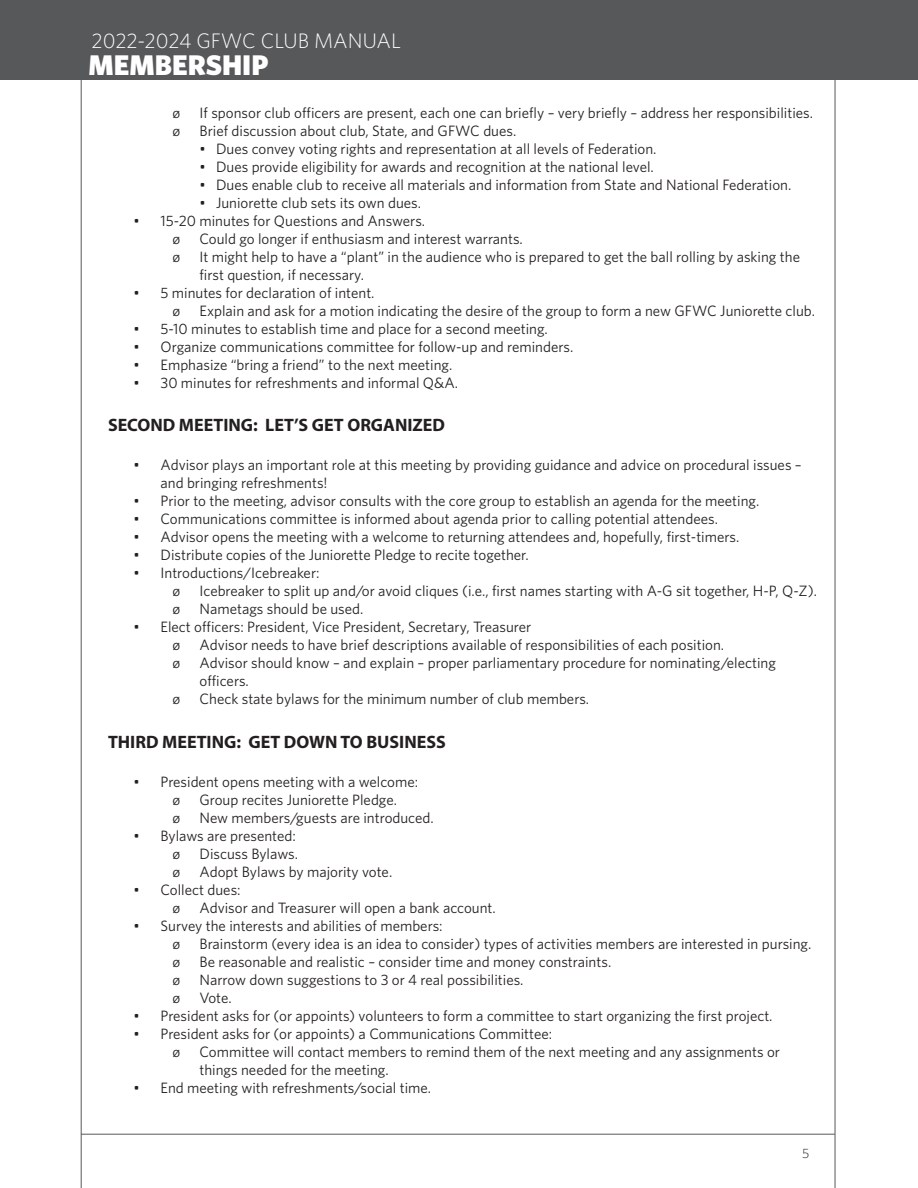
<style>
.page{position:relative;width:918px;height:1188px;background:#fff}
.page>*{position:absolute;margin:0;border:0;box-sizing:border-box;transform-origin:0 0}
.t1{font:900 28.5px "Whitney HTF";color:#fff}
.t2{font:300 21px "Whitney HTF";color:#fff}
.t3{font:700 18px "Myriad Pro";color:#231f20}
.t4{font:15px/18px "Whitney HTF";color:#231f20}
.t5{font:300 13.5px "Whitney HTF";color:#231f20}
</style>
<div class="page">
<hr style="left:81px;top:1134px;width:754px;height:1px;background:#57585a">
<hr style="left:81px;top:0;width:1px;height:1188px;background:#57585a">
<hr style="left:835px;top:0;width:1px;height:1188px;background:#57585a">
<div style="left:0;top:0;width:918px;height:80px;background:#57585a"></div>
<p class="t2" style="left:92px;top:29px;width:311px">2022-2024 GFWC CLUB MANUAL</p>
<h1 class="t1" style="left:89px;top:47px;width:181px">MEMBERSHIP</h1>
<p class="t4" style="left:172px;top:103px;width:9px">ø</p>
<p class="t4" style="left:200px;top:103px;width:615px">If sponsor club officers are present, each one can briefly – very briefly – address her responsibilities.</p>
<p class="t4" style="left:172px;top:121px;width:9px">ø</p>
<p class="t4" style="left:200px;top:121px;width:318px">Brief discussion about club, State, and GFWC dues.</p>
<p class="t4" style="left:200px;top:139px;width:459px">• Dues convey voting rights and representation at all levels of Federation.</p>
<p class="t4" style="left:200px;top:157px;width:456px">• Dues provide eligibility for awards and recognition at the national level.</p>
<p class="t4" style="left:200px;top:175px;width:593px">• Dues enable club to receive all materials and information from State and National Federation.</p>
<p class="t4" style="left:200px;top:193px;width:223px">• Juniorette club sets its own dues.</p>
<p class="t4" style="left:133px;top:211px;width:293px">• 15-20 minutes for Questions and Answers.</p>
<p class="t4" style="left:172px;top:229px;width:9px">ø</p>
<p class="t4" style="left:200px;top:229px;width:325px">Could go longer if enthusiasm and interest warrants.</p>
<p class="t4" style="left:172px;top:247px;width:9px">ø</p>
<p class="t4" style="left:200px;top:247px;width:602px">It might help to have a “plant” in the audience who is prepared to get the ball rolling by asking the first question, if necessary.</p>
<p class="t4" style="left:133px;top:283px;width:243px">• 5 minutes for declaration of intent.</p>
<p class="t4" style="left:172px;top:301px;width:9px">ø</p>
<p class="t4" style="left:200px;top:301px;width:617px">Explain and ask for a motion indicating the desire of the group to form a new GFWC Juniorette club.</p>
<p class="t4" style="left:133px;top:319px;width:416px">• 5-10 minutes to establish time and place for a second meeting.</p>
<p class="t4" style="left:133px;top:337px;width:441px">• Organize communications committee for follow-up and reminders.</p>
<p class="t4" style="left:133px;top:355px;width:320px">• Emphasize “bring a friend” to the next meeting.</p>
<p class="t4" style="left:133px;top:373px;width:326px">• 30 minutes for refreshments and informal Q&amp;A.</p>
<p class="t3" style="left:108px;top:413px;width:339px">SECOND MEETING: LET’S GET ORGANIZED</p>
<p class="t4" style="left:160px;top:456px;width:643px;text-indent:-27px">• Advisor plays an important role at this meeting by providing guidance and advice on procedural issues – and bringing refreshments!</p>
<p class="t4" style="left:133px;top:492px;width:627px">• Prior to the meeting, advisor consults with the core group to establish an agenda for the meeting.</p>
<p class="t4" style="left:133px;top:510px;width:586px">• Communications committee is informed about agenda prior to calling potential attendees.</p>
<p class="t4" style="left:133px;top:528px;width:607px">• Advisor opens the meeting with a welcome to returning attendees and, hopefully, first-timers.</p>
<p class="t4" style="left:133px;top:546px;width:397px">• Distribute copies of the Juniorette Pledge to recite together.</p>
<p class="t4" style="left:133px;top:564px;width:188px">• Introductions/Icebreaker:</p>
<p class="t4" style="left:172px;top:582px;width:9px">ø</p>
<p class="t4" style="left:200px;top:582px;width:619px">Icebreaker to split up and/or avoid cliques (i.e., first names starting with A-G sit together, H-P, Q-Z).</p>
<p class="t4" style="left:172px;top:600px;width:9px">ø</p>
<p class="t4" style="left:200px;top:600px;width:166px">Nametags should be used.</p>
<p class="t4" style="left:133px;top:618px;width:399px">• Elect officers: President, Vice President, Secretary, Treasurer</p>
<p class="t4" style="left:172px;top:636px;width:9px">ø</p>
<p class="t4" style="left:200px;top:636px;width:526px">Advisor needs to have brief descriptions available of responsibilities of each position.</p>
<p class="t4" style="left:172px;top:654px;width:9px">ø</p>
<p class="t4" style="left:200px;top:654px;width:578px">Advisor should know – and explain – proper parliamentary procedure for nominating/electing officers.</p>
<p class="t4" style="left:172px;top:690px;width:9px">ø</p>
<p class="t4" style="left:200px;top:690px;width:391px">Check state bylaws for the minimum number of club members.</p>
<p class="t3" style="left:108px;top:730px;width:339px">THIRD MEETING: GET DOWN TO BUSINESS</p>
<p class="t4" style="left:133px;top:773px;width:286px">• President opens meeting with a welcome:</p>
<p class="t4" style="left:172px;top:791px;width:9px">ø</p>
<p class="t4" style="left:200px;top:791px;width:199px">Group recites Juniorette Pledge.</p>
<p class="t4" style="left:172px;top:809px;width:9px">ø</p>
<p class="t4" style="left:200px;top:809px;width:236px">New members/guests are introduced.</p>
<p class="t4" style="left:133px;top:827px;width:164px">• Bylaws are presented:</p>
<p class="t4" style="left:172px;top:845px;width:9px">ø</p>
<p class="t4" style="left:200px;top:845px;width:100px">Discuss Bylaws.</p>
<p class="t4" style="left:172px;top:863px;width:9px">ø</p>
<p class="t4" style="left:200px;top:863px;width:194px">Adopt Bylaws by majority vote.</p>
<p class="t4" style="left:133px;top:881px;width:109px">• Collect dues:</p>
<p class="t4" style="left:172px;top:899px;width:9px">ø</p>
<p class="t4" style="left:200px;top:899px;width:298px">Advisor and Treasurer will open a bank account.</p>
<p class="t4" style="left:133px;top:917px;width:311px">• Survey the interests and abilities of members:</p>
<p class="t4" style="left:172px;top:935px;width:9px">ø</p>
<p class="t4" style="left:200px;top:935px;width:613px">Brainstorm (every idea is an idea to consider) types of activities members are interested in pursing.</p>
<p class="t4" style="left:172px;top:953px;width:9px">ø</p>
<p class="t4" style="left:200px;top:953px;width:413px">Be reasonable and realistic – consider time and money constraints.</p>
<p class="t4" style="left:172px;top:971px;width:9px">ø</p>
<p class="t4" style="left:200px;top:971px;width:326px">Narrow down suggestions to 3 or 4 real possibilities.</p>
<p class="t4" style="left:172px;top:989px;width:9px">ø</p>
<p class="t4" style="left:200px;top:989px;width:34px">Vote.</p>
<p class="t4" style="left:133px;top:1007px;width:641px">• President asks for (or appoints) volunteers to form a committee to start organizing the first project.</p>
<p class="t4" style="left:133px;top:1025px;width:420px">• President asks for (or appoints) a Communications Committee:</p>
<p class="t4" style="left:172px;top:1043px;width:9px">ø</p>
<p class="t4" style="left:200px;top:1043px;width:582px">Committee will contact members to remind them of the next meeting and any assignments or things needed for the meeting.</p>
<p class="t4" style="left:133px;top:1079px;width:299px">• End meeting with refreshments/social time.</p>
<p class="t5" style="left:802px;top:1146px;width:9px">5</p>
</div>
